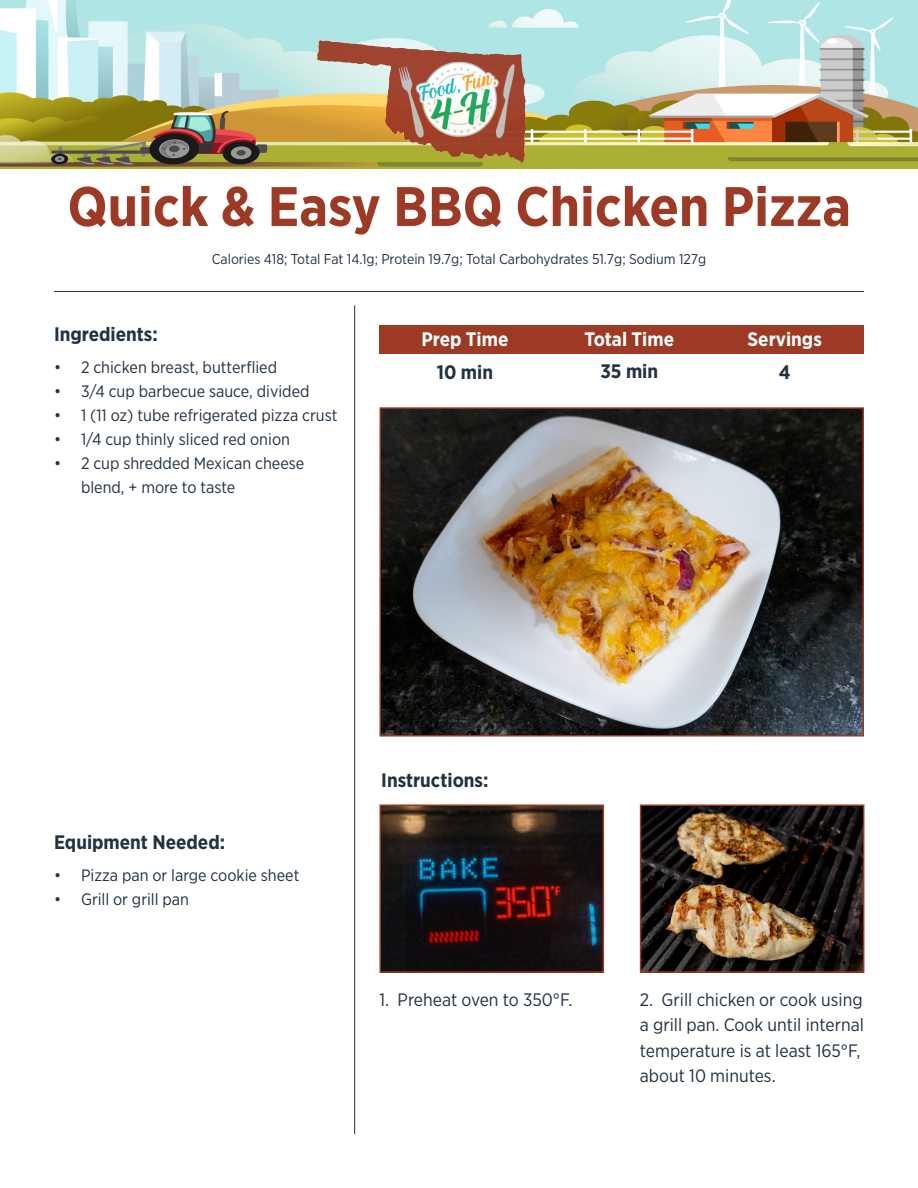
<style>
.page{position:relative;width:918px;height:1188px;background:#fff}
.page>*{position:absolute;margin:0;border:0;box-sizing:border-box;transform-origin:0 0}
.t1{font:700 55.5px "Gotham Narrow";color:#9c3a25}
.t2{font:700 19.5px "Gotham Narrow";color:#213242}
.t3{font:700 19.5px "Gotham Narrow";color:#fff}
.t4{font:18px/25.5px "Gotham Narrow";color:#213242}
.t5{font:16.5px/24px "Gotham Narrow";color:#213242}
.t6{font:14.25px "Gotham Narrow";color:#213242}
</style>
<div class="page">
<img style="left:0;top:0;width:918px;height:169px">
<div style="left:379px;top:326px;width:485px;height:28px;background:#9c3a25"></div>
<img style="left:382px;top:410px;width:479px;height:324px">
<div style="left:379px;top:407px;width:485px;height:330px;border:2px solid #9c3a25"></div>
<img style="left:382px;top:807px;width:219px;height:163px">
<div style="left:379px;top:804px;width:225px;height:169px;border:2px solid #9c3a25"></div>
<img style="left:643px;top:807px;width:218px;height:163px">
<div style="left:640px;top:804px;width:224px;height:169px;border:2px solid #9c3a25"></div>
<hr style="left:54px;top:291px;width:810px;height:1px;background:#213242">
<hr style="left:354px;top:305px;width:1px;height:829px;background:#213242">
<img style="left:317px;top:40px;width:209px;height:122px">
<p class="t1" style="left:67px;top:171px;width:785px">Quick &amp; Easy BBQ Chicken Pizza</p>
<p class="t6" style="left:212px;top:250px;width:496px">Calories 418; Total Fat 14.1g; Protein 19.7g; Total Carbohydrates 51.7g; Sodium 127g</p>
<p class="t2" style="left:54px;top:322px;width:105px">Ingredients:</p>
<p class="t5" style="left:54px;top:355px;width:225px">• 2 chicken breast, butterflied</p>
<p class="t5" style="left:54px;top:379px;width:257px">• 3/4 cup barbecue sauce, divided</p>
<p class="t5" style="left:54px;top:403px;width:285px">• 1 (11 oz) tube refrigerated pizza crust</p>
<p class="t5" style="left:54px;top:427px;width:238px">• 1/4 cup thinly sliced red onion</p>
<p class="t5" style="left:81px;top:451px;width:225px;text-indent:-27px">• 2 cup shredded Mexican cheese blend, + more to taste</p>
<p class="t3" style="left:422px;top:327px;width:88px">Prep Time</p>
<p class="t2" style="left:437px;top:359px;width:58px">10 min</p>
<p class="t3" style="left:585px;top:327px;width:91px">Total Time</p>
<p class="t2" style="left:601px;top:359px;width:59px">35 min</p>
<p class="t3" style="left:748px;top:327px;width:76px">Servings</p>
<p class="t2" style="left:779px;top:359px;width:13px">4</p>
<p class="t2" style="left:54px;top:829px;width:173px">Equipment Needed:</p>
<p class="t5" style="left:54px;top:863px;width:247px">• Pizza pan or large cookie sheet</p>
<p class="t5" style="left:54px;top:887px;width:137px">• Grill or grill pan</p>
<p class="t2" style="left:381px;top:768px;width:109px">Instructions:</p>
<p class="t4" style="left:379px;top:986px;width:194px">1. Preheat oven to 350°F.</p>
<p class="t4" style="left:640px;top:986px;width:226px">2. Grill chicken or cook using a grill pan. Cook until internal temperature is at least 165°F, about 10 minutes.</p>
</div>
